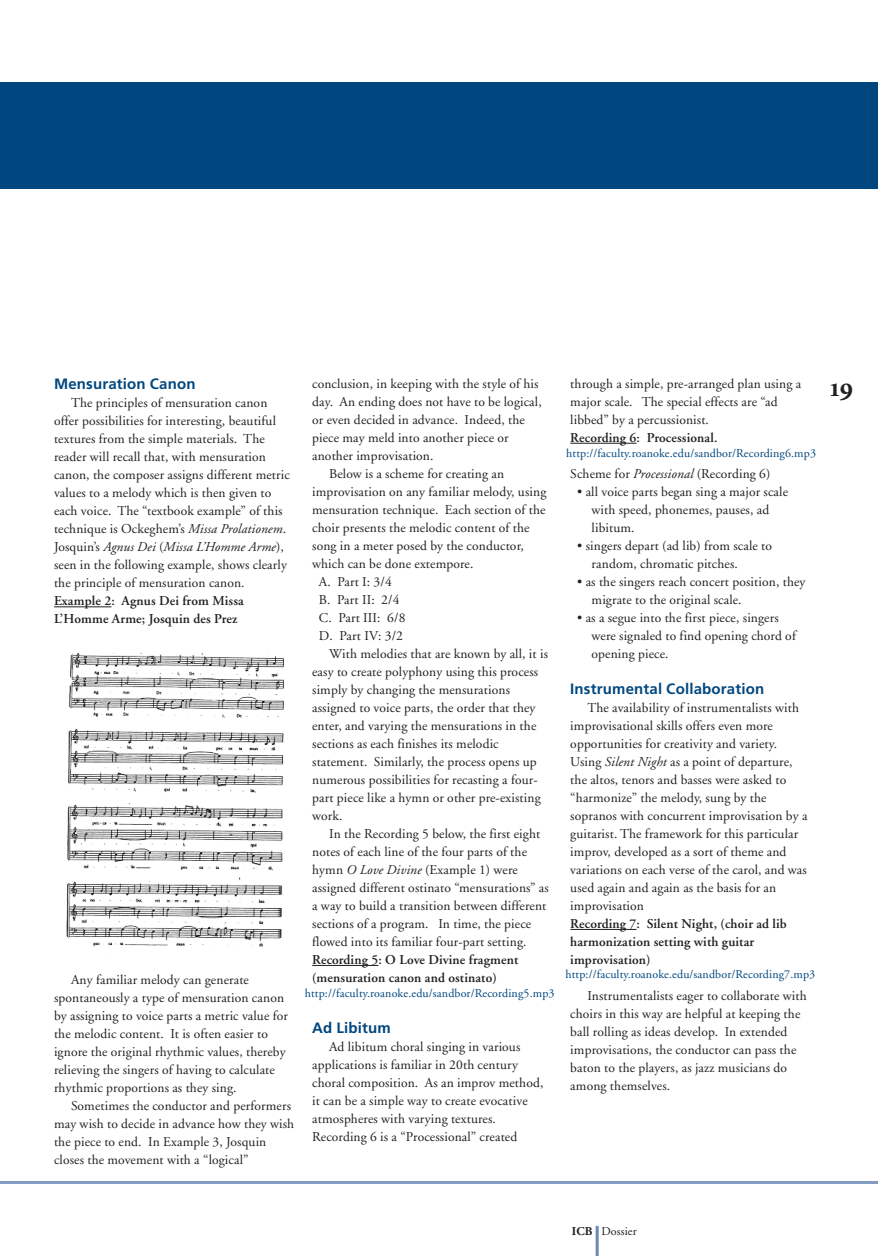
<style>
.page{position:relative;width:878px;height:1256px;background:#fff}
.page>*{position:absolute;margin:0;border:0;box-sizing:border-box;transform-origin:0 0}
.t1{font:27px "Minion Bold Os F";color:#231f20}
.t2{font:700 15px "Frutiger";letter-spacing:.01em;color:#00477f}
.t3{font:13.5px/18px "Adobe Garamond";letter-spacing:.01em;color:#231f20}
.t4{font:600 13.5px/18px "Adobe Garamond";letter-spacing:.01em;color:#231f20}
.t5{font:12px "Adobe Garamond";letter-spacing:.01em;color:#00477f}
.t6{font:12px "Adobe Garamond";letter-spacing:.01em;color:#231f20}
.s1{font-style:italic}
.s2{font-weight:700}
</style>
<div class="page">
<hr style="left:312px;top:965px;width:66px;height:1px;background:#231f20">
<hr style="left:595px;top:1225px;width:3px;height:31px;background:#6b89b4">
<div style="left:0;top:82px;width:878px;height:106px;background:#00477f"></div>
<hr style="left:54px;top:606px;width:57px;height:1px;background:#231f20">
<hr style="left:570px;top:443px;width:66px;height:1px;background:#231f20">
<hr style="left:570px;top:929px;width:66px;height:1px;background:#231f20">
<img style="left:66px;top:652px;width:218px;height:302px">
<hr style="left:0;top:1181px;width:878px;height:3px;background:#829bc1">
<p class="t3" style="left:570px;top:376px;width:232px">through a simple, pre-arranged plan using a major scale. The special effects are “ad libbed” by a percussionist.</p>
<p class="t4" style="left:570px;top:430px;width:149px">Recording 6: Processional.</p>
<p class="t3" style="left:570px;top:466px;width:202px">Scheme for <span class="s1">Processional</span> (Recording 6)</p>
<p class="t3" style="left:591px;top:484px;width:198px;text-indent:-14px">• all voice parts began sing a major scale with speed, phonemes, pauses, ad libitum.</p>
<p class="t3" style="left:591px;top:538px;width:182px;text-indent:-14px">• singers depart (ad lib) from scale to random, chromatic pitches.</p>
<p class="t3" style="left:591px;top:574px;width:215px;text-indent:-14px">• as the singers reach concert position, they migrate to the original scale.</p>
<p class="t3" style="left:591px;top:610px;width:206px;text-indent:-14px">• as a segue into the first piece, singers were signaled to find opening chord of opening piece.</p>
<p class="t2" style="left:570px;top:682px;width:195px">Instrumental Collaboration</p>
<p class="t3" style="left:570px;top:700px;width:239px;text-indent:17px">The availability of instrumentalists with improvisational skills offers even more opportunities for creativity and variety.<br>Using <span class="s1">Silent Night</span> as a point of departure, the altos, tenors and basses were asked to “harmonize” the melody, sung by the sopranos with concurrent improvisation by a guitarist. The framework for this particular improv, developed as a sort of theme and variations on each verse of the carol, and was used again and again as the basis for an improvisation</p>
<p class="t4" style="left:570px;top:916px;width:218px">Recording 7: Silent Night, (choir ad lib harmonization setting with guitar improvisation)</p>
<p class="t3" style="left:570px;top:988px;width:238px;text-indent:17px">Instrumentalists eager to collaborate with choirs in this way are helpful at keeping the ball rolling as ideas develop. In extended improvisations, the conductor can pass the baton to the players, as jazz musicians do among themselves.</p>
<p class="t3" style="left:312px;top:376px;width:228px">conclusion, in keeping with the style of his</p>
<p class="t3" style="left:312px;top:394px;width:231px">day. An ending does not have to be logical,</p>
<p class="t3" style="left:312px;top:412px;width:214px">or even decided in advance. Indeed, the</p>
<p class="t3" style="left:312px;top:430px;width:198px">piece may meld into another piece or</p>
<p class="t3" style="left:312px;top:448px;width:123px">another improvisation.</p>
<p class="t3" style="left:329px;top:466px;width:176px">Below is a scheme for creating an</p>
<p class="t3" style="left:312px;top:484px;width:236px">improvisation on any familiar melody, using</p>
<p class="t3" style="left:312px;top:502px;width:235px">mensuration technique. Each section of the</p>
<p class="t3" style="left:312px;top:520px;width:219px">choir presents the melodic content of the</p>
<p class="t3" style="left:312px;top:538px;width:213px">song in a meter posed by the conductor,</p>
<p class="t3" style="left:312px;top:556px;width:163px">which can be done extempore.</p>
<p class="t3" style="left:319px;top:574px;width:74px">A. Part I: 3/4</p>
<p class="t3" style="left:319px;top:592px;width:82px">B. Part II: 2/4</p>
<p class="t3" style="left:319px;top:610px;width:88px">C. Part III: 6/8</p>
<p class="t3" style="left:319px;top:628px;width:85px">D. Part IV: 3/2</p>
<p class="t3" style="left:329px;top:646px;width:220px">With melodies that are known by all, it is</p>
<p class="t3" style="left:312px;top:664px;width:227px">easy to create polyphony using this process</p>
<p class="t3" style="left:312px;top:682px;width:199px">simply by changing the mensurations</p>
<p class="t3" style="left:312px;top:700px;width:225px">assigned to voice parts, the order that they</p>
<p class="t3" style="left:312px;top:718px;width:226px">enter, and varying the mensurations in the</p>
<p class="t3" style="left:312px;top:736px;width:188px">sections as each finishes its melodic</p>
<p class="t3" style="left:312px;top:754px;width:226px">statement. Similarly, the process opens up</p>
<p class="t3" style="left:312px;top:772px;width:227px">numerous possibilities for recasting a four-</p>
<p class="t3" style="left:312px;top:790px;width:230px">part piece like a hymn or other pre-existing</p>
<p class="t3" style="left:312px;top:808px;width:32px">work.</p>
<p class="t3" style="left:329px;top:826px;width:212px">In the Recording 5 below, the first eight</p>
<p class="t3" style="left:312px;top:844px;width:216px">notes of each line of the four parts of the</p>
<p class="t3" style="left:312px;top:862px;width:207px">hymn <span class="s1">O Love Divine</span> (Example 1) were</p>
<p class="t3" style="left:312px;top:880px;width:238px">assigned different ostinato “mensurations” as</p>
<p class="t3" style="left:312px;top:898px;width:236px">a way to build a transition between different</p>
<p class="t3" style="left:312px;top:916px;width:220px">sections of a program. In time, the piece</p>
<p class="t3" style="left:312px;top:934px;width:216px">flowed into its familiar four-part setting.</p>
<p class="t4" style="left:312px;top:952px;width:208px">Recording 5: O Love Divine fragment (mensuration canon and ostinato)</p>
<p class="t2" style="left:312px;top:1021px;width:80px">Ad Libitum</p>
<p class="t3" style="left:312px;top:1039px;width:233px;text-indent:17px">Ad libitum choral singing in various applications is familiar in 20th century choral composition. As an improv method, it can be a simple way to create evocative atmospheres with varying textures.<br>Recording 6 is a “Processional” created</p>
<p class="t2" style="left:54px;top:378px;width:143px">Mensuration Canon</p>
<h1 class="t1" style="left:830px;top:377px;width:25px">19</h1>
<p class="t3" style="left:54px;top:395px;width:237px;text-indent:17px">The principles of mensuration canon offer possibilities for interesting, beautiful textures from the simple materials. The reader will recall that, with mensuration canon, the composer assigns different metric values to a melody which is then given to each voice. The “textbook example” of this technique is Ockeghem’s <span class="s1">Missa Prolationem</span>.<br>Josquin’s <span class="s1">Agnus Dei</span> (<span class="s1">Missa L’Homme Arme</span>), seen in the following example, shows clearly the principle of mensuration canon.</p>
<p class="t4" style="left:54px;top:593px;width:191px">Example 2: Agnus Dei from Missa<br>L’Homme Arme; Josquin des Prez</p>
<p class="t5" style="left:566px;top:448px;width:251px">http://faculty.roanoke.edu/sandbor/Recording6.mp3</p>
<p class="t5" style="left:565px;top:969px;width:251px">http://faculty.roanoke.edu/sandbor/Recording7.mp3</p>
<p class="t3" style="left:54px;top:971px;width:235px;text-indent:17px">Any familiar melody can generate spontaneously a type of mensuration canon by assigning to voice parts a metric value for the melodic content. It is often easier to ignore the original rhythmic values, thereby relieving the singers of having to calculate rhythmic proportions as they sing.</p>
<p class="t3" style="left:54px;top:1097px;width:242px;text-indent:17px">Sometimes the conductor and performers may wish to decide in advance how they wish the piece to end. In Example 3, Josquin closes the movement with a “logical”</p>
<p class="t5" style="left:305px;top:988px;width:251px">http://faculty.roanoke.edu/sandbor/Recording5.mp3</p>
<p class="t6" style="left:572px;top:1226px;width:66px"><span class="s2">ICB</span> Dossier</p>
</div>
